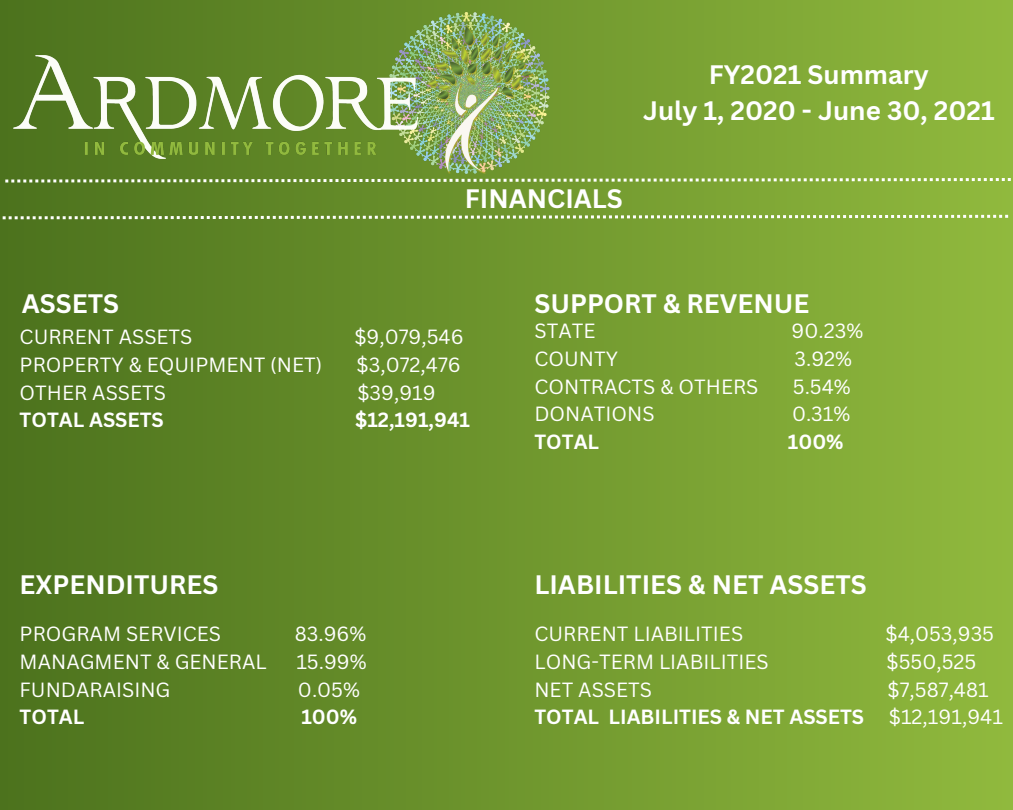
<style>
.page{position:relative;width:1013px;height:810px;background:#fff}
.page>*{position:absolute;margin:0;border:0;box-sizing:border-box;transform-origin:0 0}
.t1{font:700 26px/36px "Canva Sans";color:#fff;text-align:center}
.t2{font:20px "Canva Sans";color:#fff}
.t3{font:700 20px "Canva Sans";color:#fff}
.s1{font-weight:400}
</style>
<div class="page">
<div style="left:0;top:0;width:1012px;height:810px;background:linear-gradient(to right,#4c721d,#90b93e)"></div>
<img style="left:13px;top:10px;width:538px;height:166px">
<svg style="left:5px;top:178px;width:1005px;height:5px;background:#99b56c"></svg>
<svg style="left:3px;top:215px;width:1005px;height:4px"></svg>
<h2 class="t1" style="left:643px;top:56px;width:353px">FY2021 Summary<br>July 1, 2020 - June 30, 2021</h2>
<h1 class="t1" style="left:465px;top:180px;width:160px">FINANCIALS</h1>
<h1 class="t1" style="left:22px;top:285px;width:99px">ASSETS</h1>
<p class="t1" style="left:534px;top:285px;width:276px">SUPPORT &amp; REVENUE</p>
<p class="t2" style="left:20px;top:323px;width:174px">CURRENT ASSETS</p>
<p class="t2" style="left:354px;top:323px;width:111px">$9,079,546</p>
<h1 class="t2" style="left:20px;top:351px;width:304px">PROPERTY &amp; EQUIPMENT (NET)</h1>
<h1 class="t2" style="left:356px;top:351px;width:106px">$3,072,476</h1>
<p class="t2" style="left:20px;top:378px;width:148px">OTHER ASSETS</p>
<p class="t2" style="left:357px;top:378px;width:80px">$39,919</p>
<p class="t3" style="left:20px;top:406px;width:146px">TOTAL ASSETS</p>
<p class="t3" style="left:355px;top:406px;width:116px">$12,191,941</p>
<p class="t2" style="left:534px;top:317px;width:63px">STATE</p>
<p class="t2" style="left:791px;top:317px;width:73px">90.23%</p>
<p class="t2" style="left:534px;top:345px;width:85px">COUNTY</p>
<p class="t2" style="left:794px;top:345px;width:59px">3.92%</p>
<p class="t2" style="left:534px;top:372px;width:225px">CONTRACTS &amp; OTHERS</p>
<p class="t2" style="left:793px;top:372px;width:59px">5.54%</p>
<h1 class="t2" style="left:534px;top:400px;width:122px">DONATIONS</h1>
<h1 class="t2" style="left:792px;top:400px;width:60px">0.31%</h1>
<p class="t3" style="left:534px;top:428px;width:66px">TOTAL</p>
<p class="t3" style="left:787px;top:428px;width:57px">100%</p>
<p class="t1" style="left:20px;top:566px;width:200px">EXPENDITURES</p>
<p class="t1" style="left:534px;top:566px;width:334px">LIABILITIES &amp; NET ASSETS</p>
<p class="t2" style="left:20px;top:620px;width:203px">PROGRAM SERVICES</p>
<p class="t2" style="left:295px;top:620px;width:73px">83.96%</p>
<p class="t2" style="left:20px;top:647px;width:249px">MANAGMENT &amp; GENERAL</p>
<p class="t2" style="left:296px;top:647px;width:72px">15.99%</p>
<p class="t2" style="left:20px;top:675px;width:152px">FUNDARAISING</p>
<p class="t2" style="left:298px;top:675px;width:64px">0.05%</p>
<h1 class="t3" style="left:20px;top:703px;width:66px">TOTAL</h1>
<h1 class="t3" style="left:301px;top:703px;width:57px">100%</h1>
<p class="t2" style="left:534px;top:620px;width:210px">CURRENT LIABILITIES</p>
<p class="t2" style="left:885px;top:620px;width:110px">$4,053,935</p>
<p class="t2" style="left:534px;top:647px;width:236px">LONG-TERM LIABILITIES</p>
<p class="t2" style="left:886px;top:647px;width:91px">$550,525</p>
<p class="t2" style="left:534px;top:675px;width:119px">NET ASSETS</p>
<p class="t2" style="left:887px;top:675px;width:103px">$7,587,481</p>
<p class="t3" style="left:534px;top:703px;width:470px">TOTAL LIABILITIES &amp; NET ASSETS <span class="s1">$12,191,941</span></p>
</div>
